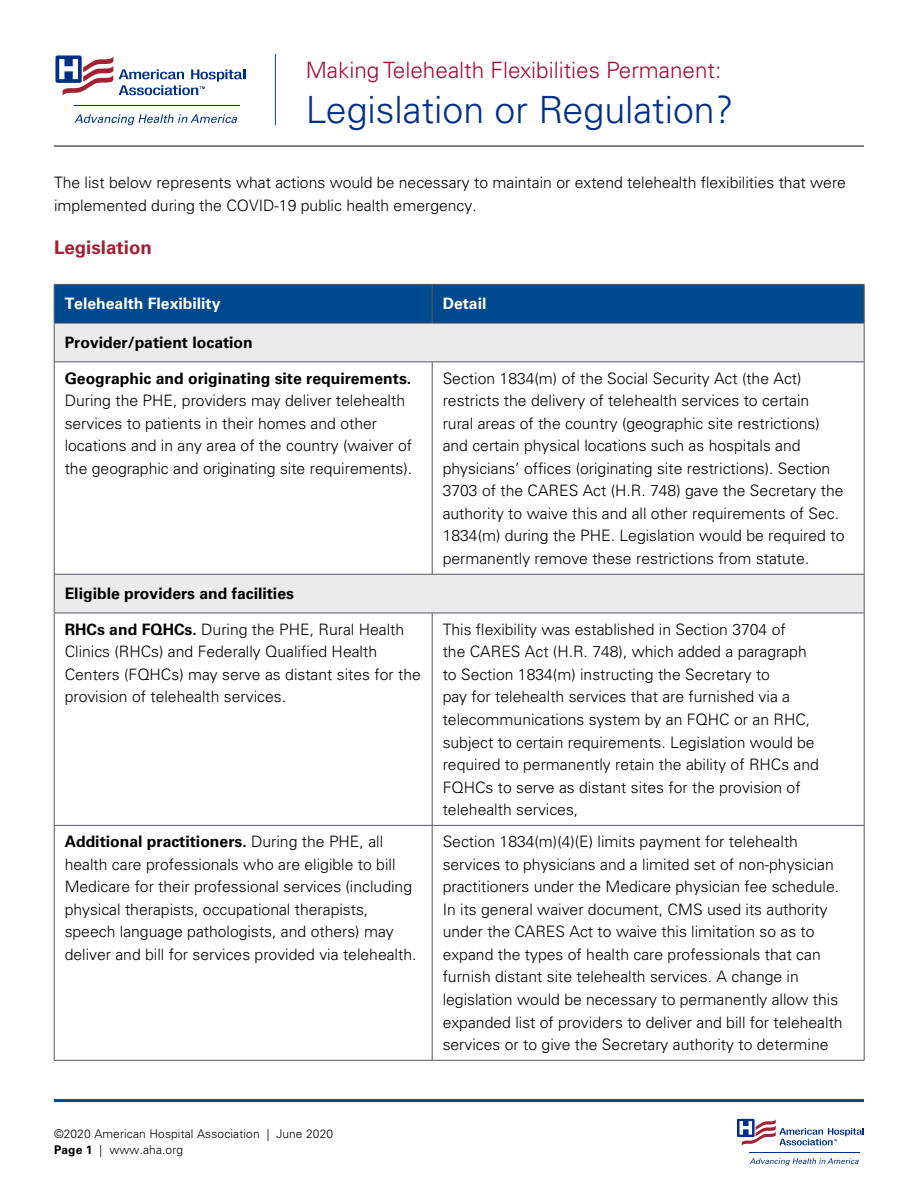
<style>
.page{position:relative;width:918px;height:1188px;background:#fff}
.page>*{position:absolute;margin:0;border:0;box-sizing:border-box;transform-origin:0 0}
.t1{font:300 37.5px "Univers LT Std";color:#002f87}
.t2{font:300 22.5px "Univers LT Std";color:#a30c33}
.t3{font:700 18.75px "Univers LT Std";color:#a32035}
.t4{font:300 15.75px/22.5px "Univers LT Std";color:#000}
.t5{font:700 15.75px "Univers LT Std";color:#000}
.t6{font:700 15.75px "Univers LT Std";color:#fff}
.t7{font:300 12px/16.5px "Univers LT Std";letter-spacing:.01em;color:#000}
.s1{font-weight:700}
</style>
<div class="page">
<hr style="left:54px;top:1099px;width:810px;height:3px;background:#00498d">
<hr style="left:749px;top:1152px;width:111px;height:1px;background:#002f87">
<svg style="left:750px;top:1158px;width:109px;height:8px"></svg>
<svg style="left:736px;top:1118px;width:128px;height:28px"></svg>
<hr style="left:54px;top:145px;width:810px;height:2px;background:#545861">
<hr style="left:275px;top:54px;width:1px;height:71px;background:#00498d">
<hr style="left:74px;top:105px;width:165px;height:1px;background:#002f87">
<svg style="left:74px;top:114px;width:163px;height:11px"></svg>
<svg style="left:55px;top:55px;width:190px;height:41px"></svg>
<div style="left:55px;top:285px;width:809px;height:38px;background:#00498d"></div>
<svg style="left:55px;top:324px;width:809px;height:289px"></svg>
<hr style="left:54px;top:284px;width:378px;height:1px;background:#545861">
<hr style="left:54px;top:285px;width:1px;height:38px;background:#545861">
<hr style="left:432px;top:284px;width:432px;height:1px;background:#545861">
<hr style="left:432px;top:285px;width:1px;height:38px;background:#545861">
<hr style="left:864px;top:285px;width:1px;height:38px;background:#545861">
<hr style="left:54px;top:323px;width:378px;height:1px;background:#545861">
<hr style="left:54px;top:323px;width:1px;height:39px;background:#545861">
<hr style="left:54px;top:825px;width:378px;height:1px;background:#545861">
<hr style="left:54px;top:1060px;width:378px;height:1px;background:#545861">
<hr style="left:432px;top:323px;width:432px;height:1px;background:#545861">
<hr style="left:864px;top:323px;width:1px;height:39px;background:#545861">
<hr style="left:432px;top:825px;width:432px;height:1px;background:#545861">
<hr style="left:432px;top:1060px;width:432px;height:1px;background:#545861">
<hr style="left:54px;top:362px;width:378px;height:1px;background:#545861">
<hr style="left:54px;top:362px;width:1px;height:212px;background:#545861">
<hr style="left:432px;top:362px;width:432px;height:1px;background:#545861">
<hr style="left:432px;top:362px;width:1px;height:212px;background:#545861">
<hr style="left:864px;top:362px;width:1px;height:212px;background:#545861">
<hr style="left:54px;top:613px;width:1px;height:212px;background:#545861">
<hr style="left:432px;top:613px;width:1px;height:212px;background:#545861">
<hr style="left:864px;top:613px;width:1px;height:212px;background:#545861">
<hr style="left:54px;top:826px;width:1px;height:234px;background:#545861">
<hr style="left:432px;top:826px;width:1px;height:234px;background:#545861">
<hr style="left:864px;top:826px;width:1px;height:234px;background:#545861">
<hr style="left:54px;top:574px;width:378px;height:1px;background:#545861">
<hr style="left:54px;top:574px;width:1px;height:39px;background:#545861">
<hr style="left:432px;top:574px;width:432px;height:1px;background:#545861">
<hr style="left:864px;top:574px;width:1px;height:39px;background:#545861">
<hr style="left:54px;top:613px;width:378px;height:1px;background:#545861">
<hr style="left:432px;top:613px;width:432px;height:1px;background:#545861">
<h2 class="t2" style="left:306px;top:56px;width:417px">Making Telehealth Flexibilities Permanent:</h2>
<h1 class="t1" style="left:306px;top:87px;width:429px">Legislation or Regulation?</h1>
<p class="t4" style="left:54px;top:171px;width:794px">The list below represents what actions would be necessary to maintain or extend telehealth flexibilities that were implemented during the COVID-19 public health emergency.</p>
<p class="t3" style="left:54px;top:237px;width:99px">Legislation</p>
<p class="t6" style="left:65px;top:295px;width:157px">Telehealth Flexibility</p>
<p class="t6" style="left:443px;top:295px;width:45px">Detail</p>
<p class="t5" style="left:65px;top:333px;width:190px">Provider/patient location</p>
<p class="t5" style="left:65px;top:369px;width:348px">Geographic and originating site requirements.</p>
<p class="t4" style="left:65px;top:389px;width:349px">During the PHE, providers may deliver telehealth services to patients in their homes and other locations and in any area of the country (waiver of the geographic and originating site requirements).</p>
<p class="t4" style="left:443px;top:367px;width:403px">Section 1834(m) of the Social Security Act (the Act) restricts the delivery of telehealth services to certain<br>rural areas of the country (geographic site restrictions) and certain physical locations such as hospitals and physicians’ offices (originating site restrictions). Section 3703 of the CARES Act (H.R. 748) gave the Secretary the authority to waive this and all other requirements of Sec.<br>1834(m) during the PHE. Legislation would be required to permanently remove these restrictions from statute.</p>
<p class="t5" style="left:65px;top:585px;width:231px">Eligible providers and facilities</p>
<p class="t4" style="left:65px;top:618px;width:358px"><span class="s1">RHCs and FQHCs.</span> During the PHE, Rural Health Clinics (RHCs) and Federally Qualified Health Centers (FQHCs) may serve as distant sites for the provision of telehealth services.</p>
<p class="t4" style="left:443px;top:618px;width:378px">This flexibility was established in Section 3704 of<br>the CARES Act (H.R. 748), which added a paragraph to Section 1834(m) instructing the Secretary to<br>pay for telehealth services that are furnished via a telecommunications system by an FQHC or an RHC, subject to certain requirements. Legislation would be required to permanently retain the ability of RHCs and FQHCs to serve as distant sites for the provision of telehealth services,</p>
<p class="t4" style="left:65px;top:831px;width:353px"><span class="s1">Additional practitioners.</span> During the PHE, all health care professionals who are eligible to bill Medicare for their professional services (including physical therapists, occupational therapists, speech language pathologists, and others) may deliver and bill for services provided via telehealth.</p>
<p class="t4" style="left:443px;top:831px;width:401px">Section 1834(m)(4)(E) limits payment for telehealth services to physicians and a limited set of non-physician practitioners under the Medicare physician fee schedule.<br>In its general waiver document, CMS used its authority under the CARES Act to waive this limitation so as to expand the types of health care professionals that can furnish distant site telehealth services. A change in legislation would be necessary to permanently allow this expanded list of providers to deliver and bill for telehealth services or to give the Secretary authority to determine</p>
<p class="t7" style="left:54px;top:1125px;width:281px">©2020 American Hospital Association | June 2020<br><span class="s1">Page 1</span> | www.aha.org</p>
</div>
